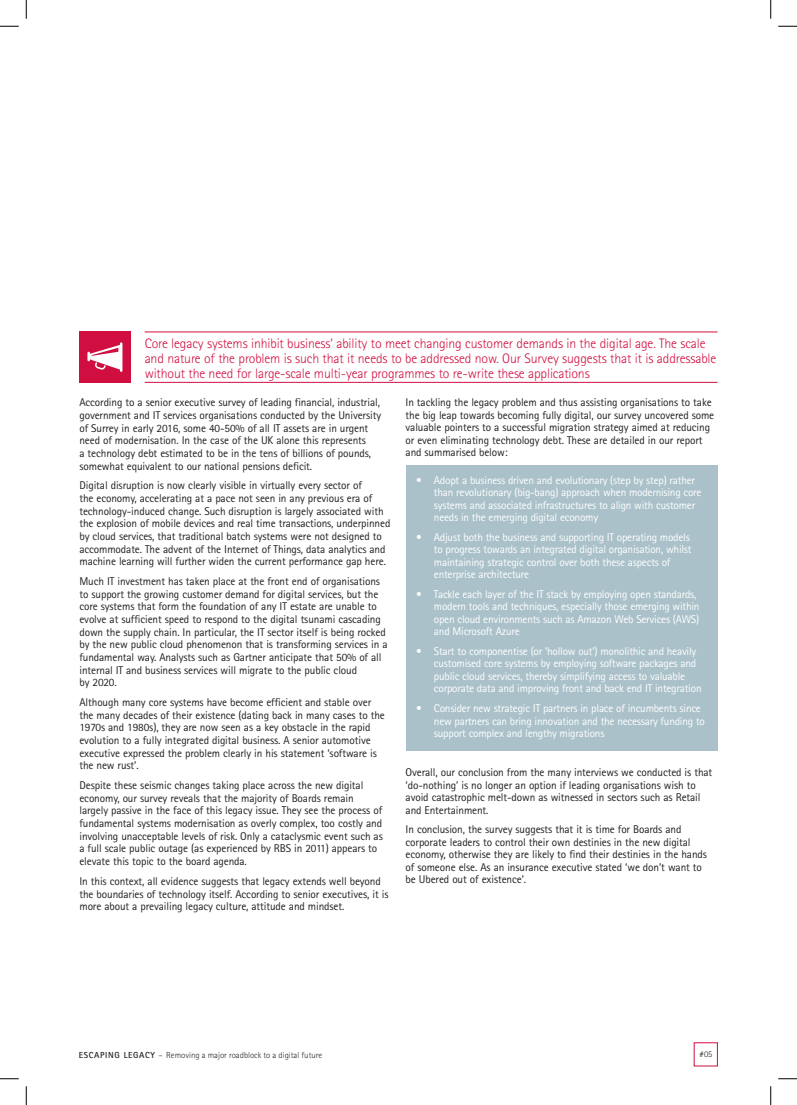
<style>
.page{position:relative;width:797px;height:1105px;background:#fff}
.page>*{position:absolute;margin:0;border:0;box-sizing:border-box;transform-origin:0 0}
.t1{font:300 13.75px/15px "Rotis Sans Seriffor ACCN";letter-spacing:-.01em;color:#d10e40}
.t2{font:11.25px/12.6px "Rotis Sans Seriffor ACCN";letter-spacing:-.01em;color:#231f20}
.t3{font:11.25px/12.5px "Rotis Sans Seriffor ACCN";letter-spacing:-.02em;color:#fff}
.t4{font:300 8.75px "Rotis Sans Seriffor ACCN";color:#231f20}
.s1{font-weight:700}
</style>
<div class="page">
<hr style="left:145px;top:332px;width:572px;height:1px;background:#d10e40">
<hr style="left:145px;top:382px;width:572px;height:1px;background:#d10e40">
<div style="left:79px;top:332px;width:51px;height:51px;background:#d10e40"></div>
<svg style="left:87px;top:342px;width:35px;height:30px"></svg>
<div style="left:405px;top:465px;width:312px;height:286px;background:#aac1c9"></div>
<svg style="left:0;top:25px;width:19px;height:2px"></svg>
<svg style="left:778px;top:25px;width:19px;height:2px"></svg>
<svg style="left:0;top:1078px;width:19px;height:1px"></svg>
<svg style="left:778px;top:1078px;width:19px;height:1px"></svg>
<svg style="left:25px;top:0;width:2px;height:19px"></svg>
<svg style="left:25px;top:1086px;width:2px;height:19px"></svg>
<svg style="left:770px;top:0;width:1px;height:19px"></svg>
<svg style="left:770px;top:1086px;width:1px;height:19px"></svg>
<p class="t1" style="left:145px;top:336px;width:573px">Core legacy systems inhibit business’ ability to meet changing customer demands in the digital age. The scale and nature of the problem is such that it needs to be addressed now. Our Survey suggests that it is addressable without the need for large-scale multi-year programmes to re-write these applications</p>
<p class="t2" style="left:79px;top:396px;width:303px">According to a senior executive survey of leading financial, industrial, government and IT services organisations conducted by the University of Surrey in early 2016, some 40-50% of all IT assets are in urgent need of modernisation. In the case of the UK alone this represents<br>a technology debt estimated to be in the tens of billions of pounds, somewhat equivalent to our national pensions deficit.</p>
<p class="t2" style="left:79px;top:479px;width:312px">Digital disruption is now clearly visible in virtually every sector of<br>the economy, accelerating at a pace not seen in any previous era of technology-induced change. Such disruption is largely associated with the explosion of mobile devices and real time transactions, underpinned by cloud services, that traditional batch systems were not designed to accommodate. The advent of the Internet of Things, data analytics and machine learning will further widen the current performance gap here.</p>
<p class="t2" style="left:79px;top:575px;width:309px">Much IT investment has taken place at the front end of organisations to support the growing customer demand for digital services, but the core systems that form the foundation of any IT estate are unable to evolve at sufficient speed to respond to the digital tsunami cascading down the supply chain. In particular, the IT sector itself is being rocked by the new public cloud phenomenon that is transforming services in a fundamental way. Analysts such as Gartner anticipate that 50% of all internal IT and business services will migrate to the public cloud<br>by 2020.</p>
<p class="t2" style="left:79px;top:696px;width:307px">Although many core systems have become efficient and stable over the many decades of their existence (dating back in many cases to the 1970s and 1980s), they are now seen as a key obstacle in the rapid evolution to a fully integrated digital business. A senior automotive executive expressed the problem clearly in his statement ‘software is the new rust’.</p>
<p class="t2" style="left:79px;top:779px;width:305px">Despite these seismic changes taking place across the new digital economy, our survey reveals that the majority of Boards remain largely passive in the face of this legacy issue. They see the process of fundamental systems modernisation as overly complex, too costly and involving unacceptable levels of risk. Only a cataclysmic event such as a full scale public outage (as experienced by RBS in 2011) appears to elevate this topic to the board agenda.</p>
<p class="t2" style="left:79px;top:875px;width:310px">In this context, all evidence suggests that legacy extends well beyond the boundaries of technology itself. According to senior executives, it is more about a prevailing legacy culture, attitude and mindset.</p>
<p class="t2" style="left:405px;top:396px;width:310px">In tackling the legacy problem and thus assisting organisations to take the big leap towards becoming fully digital, our survey uncovered some valuable pointers to a successful migration strategy aimed at reducing or even eliminating technology debt. These are detailed in our report and summarised below:</p>
<p class="t3" style="left:434px;top:474px;width:269px;text-indent:-18px">• Adopt a business driven and evolutionary (step by step) rather than revolutionary (big-bang) approach when modernising core systems and associated infrastructures to align with customer needs in the emerging digital economy</p>
<p class="t3" style="left:434px;top:531px;width:259px;text-indent:-18px">• Adjust both the business and supporting IT operating models to progress towards an integrated digital organisation, whilst maintaining strategic control over both these aspects of enterprise architecture</p>
<p class="t3" style="left:434px;top:588px;width:267px;text-indent:-18px">• Tackle each layer of the IT stack by employing open standards, modern tools and techniques, especially those emerging within open cloud environments such as Amazon Web Services (AWS) and Microsoft Azure</p>
<p class="t3" style="left:434px;top:645px;width:269px;text-indent:-18px">• Start to componentise (or ‘hollow out’) monolithic and heavily customised core systems by employing software packages and public cloud services, thereby simplifying access to valuable corporate data and improving front and back end IT integration</p>
<p class="t3" style="left:434px;top:702px;width:272px;text-indent:-18px">• Consider new strategic IT partners in place of incumbents since new partners can bring innovation and the necessary funding to support complex and lengthy migrations</p>
<p class="t2" style="left:405px;top:766px;width:308px">Overall, our conclusion from the many interviews we conducted is that ‘do-nothing’ is no longer an option if leading organisations wish to avoid catastrophic melt-down as witnessed in sectors such as Retail and Entertainment.</p>
<p class="t2" style="left:405px;top:823px;width:303px">In conclusion, the survey suggests that it is time for Boards and corporate leaders to control their own destinies in the new digital economy, otherwise they are likely to find their destinies in the hands of someone else. As an insurance executive stated ‘we don’t want to be Ubered out of existence’.</p>
<p class="t4" style="left:79px;top:1050px;width:245px"><span class="s1">ESCAPING LEGACY</span> – Removing a major roadblock to a digital future</p>
<p class="t4" style="left:699px;top:1049px;width:15px">#05</p>
</div>
